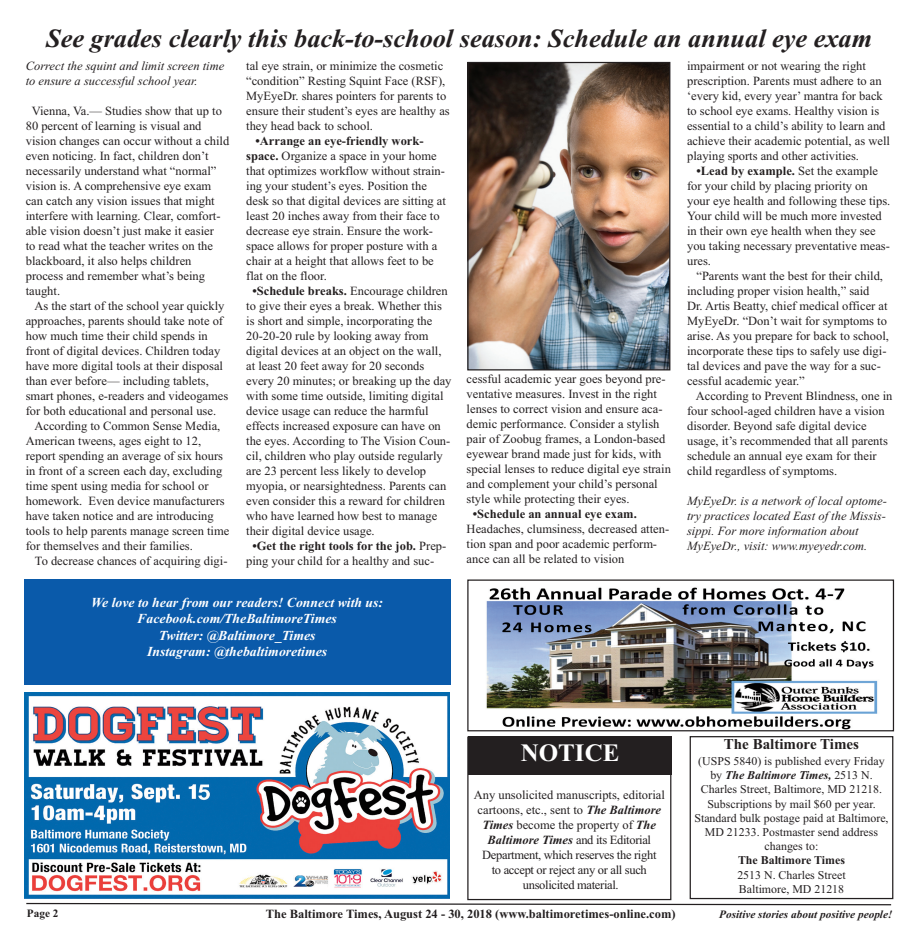
<style>
.page{position:relative;width:917px;height:947px;background:#fff}
.page>*{position:absolute;margin:0;border:0;box-sizing:border-box;transform-origin:0 0}
.t1{font:italic 700 26.25px "Times New Roman";color:#231f20}
.t2{font:700 25px "Times New Roman";color:#fff}
.t3{font:700 15px "Times New Roman";color:#231f20}
.t4{font:italic 700 13.75px/16.5px "Times New Roman";color:#fff;text-align:center}
.t5{font:12.5px/15px "Times New Roman";color:#231f20}
.t6{font:12.5px/15px "Times New Roman";letter-spacing:-.025em;color:#231f20;text-align:center}
.t7{font:italic 12.5px/15px "Times New Roman";color:#231f20}
.t8{font:700 12.5px "Times New Roman";color:#231f20}
.t9{font:11.88px/14.2px "Times New Roman";color:#231f20;text-align:center}
.t10{font:italic 700 11.25px "Times New Roman";color:#231f20}
.t11{font:700 11.25px "Times New Roman";color:#231f20}
.s1{font-weight:700}
.s2{font-weight:400}
.s3{font-weight:700;font-style:italic}
</style>
<div class="page">
<svg style="left:26px;top:902px;width:866px;height:4px"></svg>
<div style="left:689px;top:736px;width:204px;height:163px;border:1px solid #231f20"></div>
<div style="left:467px;top:736px;width:204px;height:164px;border:1px solid #231f20"></div>
<div style="left:468px;top:736px;width:203px;height:39px;background:#231f20"></div>
<div style="left:24px;top:579px;width:426px;height:106px;background:#0a5aaa"></div>
<img style="left:469px;top:64px;width:199px;height:304px">
<div style="left:467px;top:62px;width:203px;height:308px;border:1px solid #231f20"></div>
<img style="left:24px;top:692px;width:425px;height:206px">
<img style="left:486px;top:587px;width:392px;height:142px">
<div style="left:467px;top:579px;width:426px;height:152px;border:1px solid #231f20"></div>
<p class="t1" style="left:46px;top:29px;width:827px">See grades clearly this back-to-school season: Schedule an annual eye exam</p>
<p class="t7" style="left:26px;top:58px;width:200px">Correct the squint and limit screen time to ensure a successful school year.</p>
<p class="t5" style="left:32px;top:104px;width:191px">Vienna, Va.— Studies show that up to</p>
<p class="t5" style="left:26px;top:119px;width:177px">80 percent of learning is visual and</p>
<p class="t5" style="left:26px;top:134px;width:205px">vision changes can occur without a child</p>
<p class="t5" style="left:26px;top:149px;width:184px">even noticing. In fact, children don’t</p>
<p class="t5" style="left:26px;top:164px;width:192px">necessarily understand what “normal”</p>
<p class="t5" style="left:26px;top:179px;width:187px">vision is. A comprehensive eye exam</p>
<p class="t5" style="left:26px;top:194px;width:190px">can catch any vision issues that might</p>
<p class="t5" style="left:26px;top:209px;width:196px">interfere with learning. Clear, comfort-</p>
<p class="t5" style="left:26px;top:224px;width:189px">able vision doesn’t just make it easier</p>
<p class="t5" style="left:26px;top:239px;width:189px">to read what the teacher writes on the</p>
<p class="t5" style="left:26px;top:254px;width:167px">blackboard, it also helps children</p>
<p class="t5" style="left:26px;top:269px;width:181px">process and remember what’s being</p>
<p class="t5" style="left:26px;top:284px;width:36px">taught.</p>
<p class="t5" style="left:34px;top:299px;width:191px">As the start of the school year quickly</p>
<p class="t5" style="left:26px;top:314px;width:199px">approaches, parents should take note of</p>
<p class="t5" style="left:26px;top:329px;width:183px">how much time their child spends in</p>
<p class="t5" style="left:26px;top:344px;width:196px">front of digital devices. Children today</p>
<p class="t5" style="left:26px;top:359px;width:199px">have more digital tools at their disposal</p>
<p class="t5" style="left:26px;top:374px;width:184px">than ever before— including tablets,</p>
<p class="t5" style="left:26px;top:389px;width:204px">smart phones, e-readers and videogames</p>
<p class="t5" style="left:26px;top:404px;width:192px">for both educational and personal use.</p>
<p class="t5" style="left:34px;top:419px;width:187px">According to Common Sense Media,</p>
<p class="t5" style="left:26px;top:434px;width:177px">American tweens, ages eight to 12,</p>
<p class="t5" style="left:26px;top:449px;width:199px">report spending an average of six hours</p>
<p class="t5" style="left:26px;top:464px;width:198px">in front of a screen each day, excluding</p>
<p class="t5" style="left:26px;top:479px;width:184px">time spent using media for school or</p>
<p class="t5" style="left:26px;top:494px;width:200px">homework. Even device manufacturers</p>
<p class="t5" style="left:26px;top:509px;width:189px">have taken notice and are introducing</p>
<p class="t5" style="left:26px;top:524px;width:205px">tools to help parents manage screen time</p>
<p class="t5" style="left:26px;top:539px;width:168px">for themselves and their families.</p>
<p class="t5" style="left:35px;top:554px;width:194px">To decrease chances of acquiring digi-</p>
<p class="t5" style="left:246px;top:59px;width:205px">tal eye strain, or minimize the cosmetic “condition” Resting Squint Face (RSF), MyEyeDr. shares pointers for parents to ensure their student’s eyes are healthy as they head back to school.</p>
<p class="t5" style="left:246px;top:134px;width:201px;text-indent:9px"><span class="s1">•Arrange an eye-friendly work&shy;space.</span> Organize a space in your home that optimizes workflow without strain&shy;ing your student’s eyes. Position the desk so that digital devices are sitting at least 20 inches away from their face to decrease eye strain. Ensure the work&shy;space allows for proper posture with a chair at a height that allows feet to be flat on the floor.</p>
<p class="t5" style="left:246px;top:284px;width:207px;text-indent:6px"><span class="s1">•Schedule breaks.</span> Encourage children to give their eyes a break. Whether this is short and simple, incorporating the 20-20-20 rule by looking away from digital devices at an object on the wall, at least 20 feet away for 20 seconds every 20 minutes; or breaking up the day with some time outside, limiting digital device usage can reduce the harmful effects increased exposure can have on the eyes. According to The Vision Coun&shy;cil, children who play outside regularly are 23 percent less likely to develop myopia, or nearsightedness. Parents can even consider this a reward for children who have learned how best to manage their digital device usage.</p>
<p class="t5" style="left:246px;top:539px;width:201px;text-indent:6px"><span class="s1">•Get the right tools for the job.</span> Prep&shy;ping your child for a healthy and suc-</p>
<p class="t4" style="left:91px;top:595px;width:293px">We love to hear from our readers! Connect with us:<br>Facebook.com/TheBaltimoreTimes<br>Twitter: @Baltimore_Times<br>Instagram: @thebaltimoretimes</p>
<p class="t5" style="left:466px;top:372px;width:206px">cessful academic year goes beyond pre&shy;ventative measures. Invest in the right lenses to correct vision and ensure aca&shy;demic performance. Consider a stylish pair of Zoobug frames, a London-based eyewear brand made just for kids, with special lenses to reduce digital eye strain and complement your child’s personal style while protecting their eyes.</p>
<p class="t5" style="left:466px;top:507px;width:204px;text-indent:6px"><span class="s1">•Schedule an annual eye exam.<br></span>Headaches, clumsiness, decreased atten&shy;tion span and poor academic perform&shy;ance can all be related to vision</p>
<p class="t5" style="left:686px;top:59px;width:204px">impairment or not wearing the right prescription. Parents must adhere to an ‘every kid, every year’ mantra for back to school eye exams. Healthy vision is essential to a child’s ability to learn and achieve their academic potential, as well playing sports and other activities.</p>
<p class="t8" style="left:696px;top:166px;width:183px">•Lead by example. <span class="s2">Set the example</span></p>
<p class="t5" style="left:686px;top:179px;width:182px">for your child by placing priority on</p>
<p class="t5" style="left:686px;top:194px;width:205px">your eye health and following these tips.</p>
<p class="t5" style="left:686px;top:209px;width:196px">Your child will be much more invested</p>
<p class="t5" style="left:686px;top:224px;width:190px">in their own eye health when they see</p>
<p class="t5" style="left:686px;top:239px;width:204px">you taking necessary preventative meas-</p>
<p class="t5" style="left:686px;top:254px;width:25px">ures.</p>
<p class="t5" style="left:696px;top:269px;width:188px">“Parents want the best for their child,</p>
<p class="t5" style="left:686px;top:284px;width:184px">including proper vision health,” said</p>
<p class="t5" style="left:686px;top:299px;width:202px">Dr. Artis Beatty, chief medical officer at</p>
<p class="t5" style="left:686px;top:314px;width:201px">MyEyeDr. “Don’t wait for symptoms to</p>
<p class="t5" style="left:686px;top:329px;width:203px">arise. As you prepare for back to school,</p>
<p class="t5" style="left:686px;top:344px;width:201px">incorporate these tips to safely use digi-</p>
<p class="t5" style="left:686px;top:359px;width:195px">tal devices and pave the way for a suc-</p>
<p class="t5" style="left:686px;top:374px;width:119px">cessful academic year.”</p>
<p class="t5" style="left:695px;top:389px;width:198px">According to Prevent Blindness, one in</p>
<p class="t5" style="left:686px;top:404px;width:199px">four school-aged children have a vision</p>
<p class="t5" style="left:686px;top:419px;width:181px">disorder. Beyond safe digital device</p>
<p class="t5" style="left:686px;top:434px;width:202px">usage, it’s recommended that all parents</p>
<p class="t5" style="left:686px;top:449px;width:191px">schedule an annual eye exam for their</p>
<p class="t5" style="left:686px;top:464px;width:151px">child regardless of symptoms.</p>
<p class="t7" style="left:686px;top:493px;width:201px">MyEyeDr. is a network of local optome&shy;try practices located East of the Missis&shy;sippi. For more information about MyEyeDr., visit: www.myeyedr.com.</p>
<p class="t2" style="left:520px;top:744px;width:100px">NOTICE</p>
<p class="t6" style="left:473px;top:788px;width:192px">Any unsolicited manuscripts, editorial cartoons, etc., sent to <span class="s3">The Baltimore Times</span> become the property of <span class="s3">The Baltimore Times</span> and its Editorial Department, which reserves the right<br>to accept or reject any or all such unsolicited material.</p>
<p class="t3" style="left:723px;top:739px;width:137px">The Baltimore Times</p>
<p class="t9" style="left:694px;top:755px;width:195px">(USPS 5840) is published every Friday by <span class="s3">The Baltimore Times,</span> 2513 N.<br>Charles Street, Baltimore, MD 21218.<br>Subscriptions by mail $60 per year.<br>Standard bulk postage paid at Baltimore,<br>MD 21233. Postmaster send address changes to:<br><span class="s1">The Baltimore Times<br></span>2513 N. Charles Street<br>Baltimore, MD 21218</p>
<p class="t11" style="left:27px;top:910px;width:33px">Page 2</p>
<p class="t8" style="left:266px;top:910px;width:411px">The Baltimore Times, August 24 - 30, 2018 (www.baltimoretimes-online.com)</p>
<p class="t10" style="left:719px;top:910px;width:175px">Positive stories about positive people!</p>
</div>
